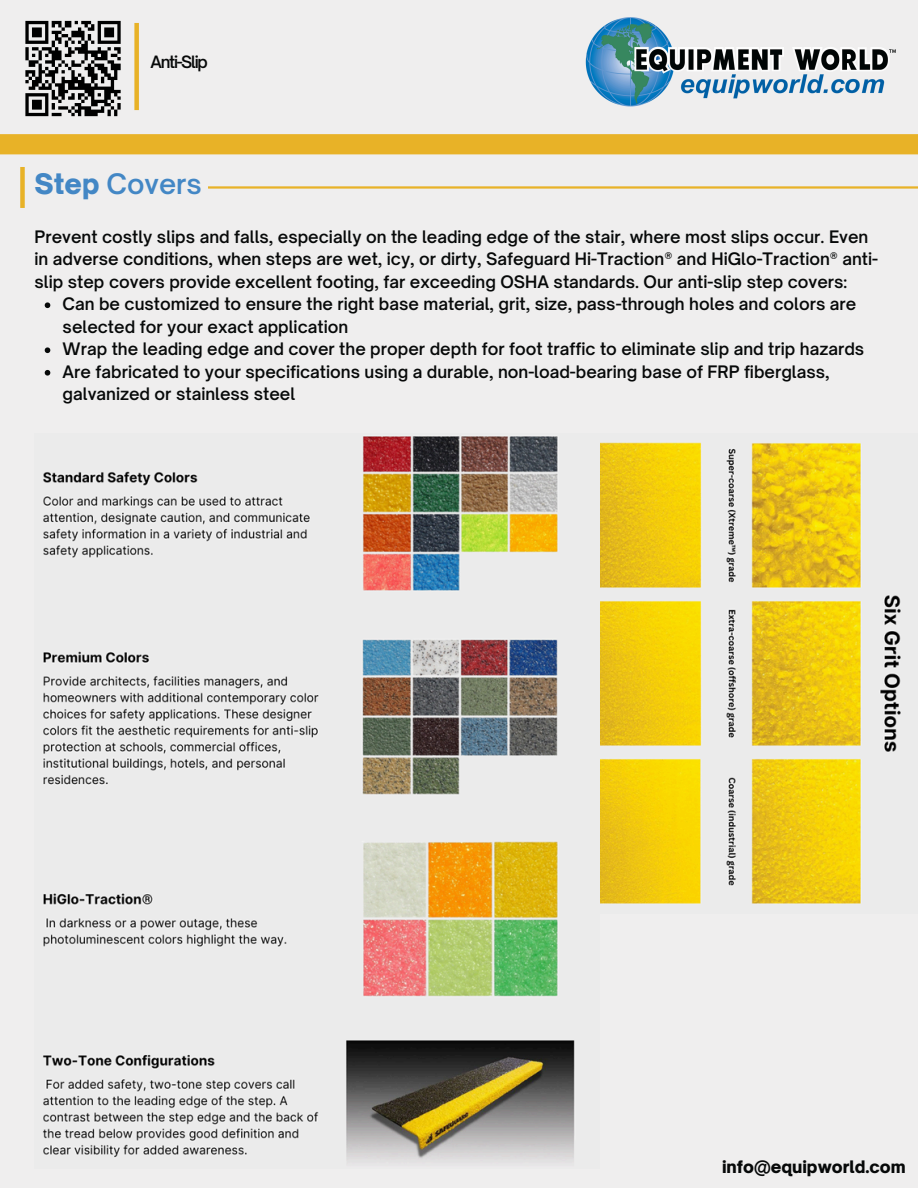
<style>
.page{position:relative;width:918px;height:1188px;background:#efeeee}
.page>*{position:absolute;margin:0;border:0;box-sizing:border-box;transform-origin:0 0}
.t1{font:600 27px "Open Sauce One";color:#4387c5}
.t2{font:600 16.5px/22.5px "Open Sauce One";color:#070909}
.t3{font:900 16.5px "Open Sauce One";color:#070909}
.t4{font:600 16.35px "Open Sauce One";letter-spacing:-.08em;color:#070909}
.s1{font-weight:900}
</style>
<div class="page">
<div style="left:0;top:134px;width:918px;height:20px;background:#e8b227"></div>
<img style="left:600px;top:442px;width:301px;height:462px">
<img style="left:43px;top:436px;width:532px;height:728px">
<svg style="left:45px;top:302px;width:5px;height:6px"></svg>
<svg style="left:45px;top:347px;width:5px;height:6px"></svg>
<svg style="left:45px;top:370px;width:5px;height:6px"></svg>
<hr style="left:208px;top:186px;width:710px;height:3px;background:#e8b227">
<div style="left:20px;top:167px;width:5px;height:41px;background:#e8b227"></div>
<div style="left:134px;top:23px;width:5px;height:87px;background:#e8b227"></div>
<svg style="left:25px;top:20px;width:96px;height:97px"></svg>
<img style="left:585px;top:17px;width:311px;height:90px">
<p class="t4" style="left:151px;top:51px;width:59px">Anti-Slip</p>
<p class="t1" style="left:35px;top:167px;width:169px"><span class="s1">Step</span> Covers</p>
<p class="t2" style="left:35px;top:225px;width:845px">Prevent costly slips and falls, especially on the leading edge of the stair, where most slips occur. Even in adverse conditions, when steps are wet, icy, or dirty, Safeguard Hi-Traction® and HiGlo-Traction® anti&shy;slip step covers provide excellent footing, far exceeding OSHA standards. Our anti-slip step covers:</p>
<h2 class="t2" style="left:63px;top:293px;width:795px">Can be customized to ensure the right base material, grit, size, pass-through holes and colors are selected for your exact application</h2>
<p class="t2" style="left:63px;top:338px;width:803px">Wrap the leading edge and cover the proper depth for foot traffic to eliminate slip and trip hazards</p>
<p class="t2" style="left:63px;top:360px;width:769px">Are fabricated to your specifications using a durable, non-load-bearing base of FRP fiberglass, galvanized or stainless steel</p>
<h1 class="t3" style="left:722px;top:1157px;width:185px">info@equipworld.com</h1>
</div>
